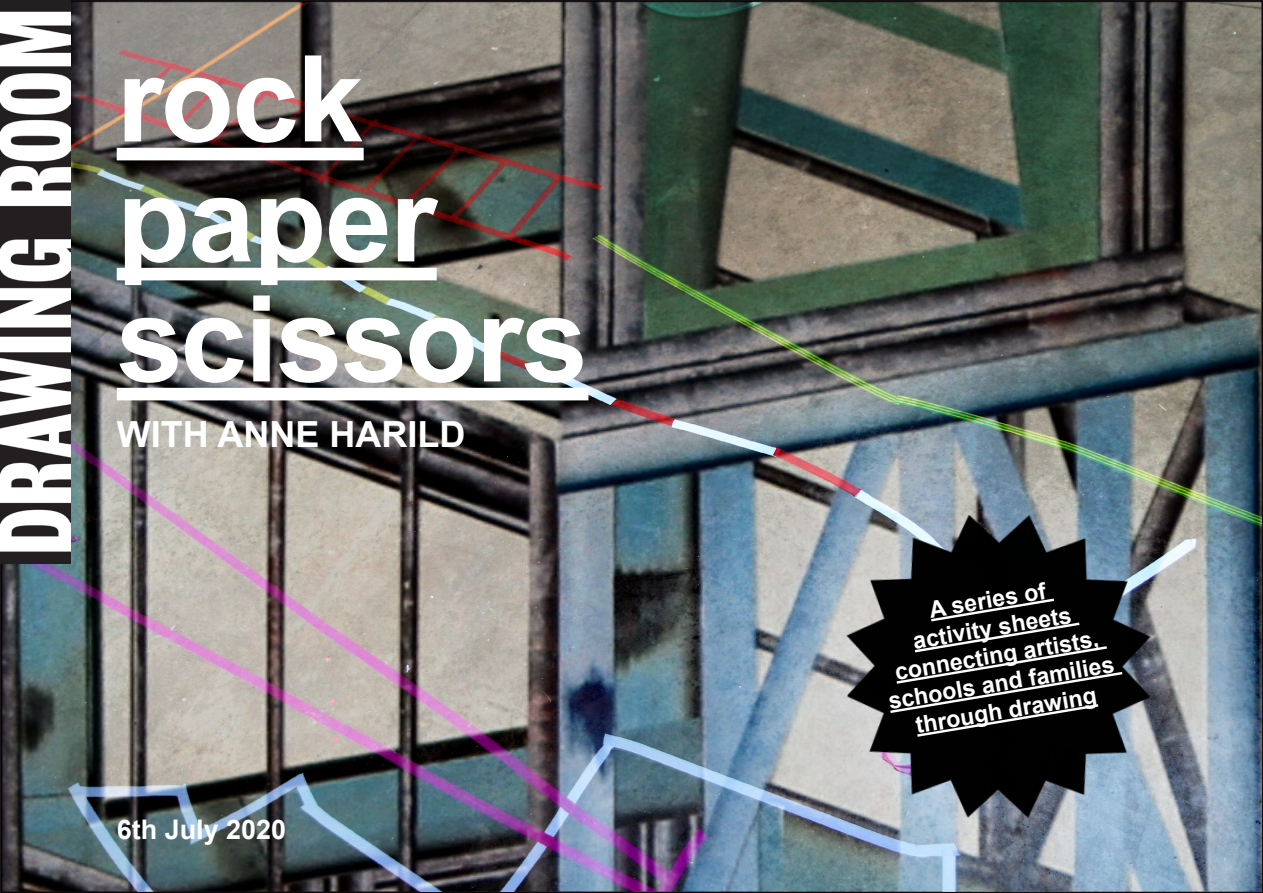
<style>
.page{position:relative;width:1263px;height:893px;background:#fff}
.page>*{position:absolute;margin:0;border:0;box-sizing:border-box;transform-origin:0 0}
.t1{font:700 120px "Arial";letter-spacing:-.015em;color:#fff}
.t2{font:700 36px "Arial";color:#fff}
.t3{font:700 27px "Arial";color:#fff}
.t4{font:700 23.25px/27.9px "Arial";color:#fff;text-align:center}
</style>
<div class="page">
<img style="left:1px;top:1px;width:1262px;height:892px">
<div style="left:117px;top:148px;width:247px;height:12px;background:#fff"></div>
<div style="left:117px;top:268px;width:320px;height:12px;background:#fff"></div>
<div style="left:117px;top:388px;width:471px;height:12px;background:#fff"></div>
<img style="left:838px;top:506px;width:322px;height:321px">
<svg style="left:888px;top:597px;width:237px;height:141px;background:#131414"></svg>
<img style="left:1px;top:1px;width:69px;height:563px">
<p class="t1" style="left:117px;top:15px;width:248px">rock</p>
<p class="t1" style="left:117px;top:135px;width:321px">paper</p>
<p class="t1" style="left:117px;top:255px;width:473px">scissors</p>
<p class="t2" style="left:117px;top:409px;width:350px">WITH ANNE HARILD</p>
<p class="t3" style="left:117px;top:810px;width:171px">6th July 2020</p>
<p class="t4" style="left:927px;top:596px;width:119px;rotate:-9deg">A series of</p>
<p class="t4" style="left:878px;top:632px;width:230px;rotate:-9deg">activity sheets connecting artists, schools and families through drawing</p>
</div>
